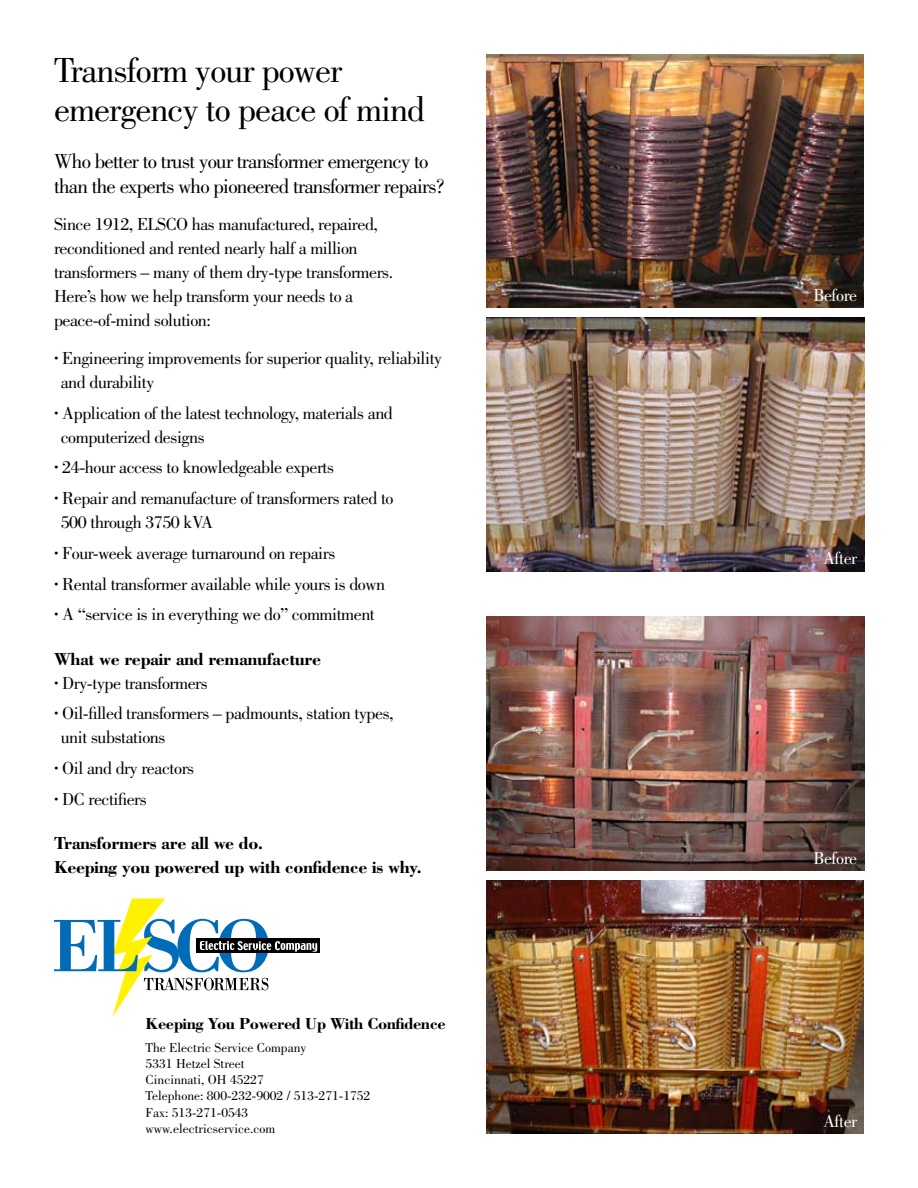
<style>
.page{position:relative;width:918px;height:1188px;background:#fff}
.page>*{position:absolute;margin:0;border:0;box-sizing:border-box;transform-origin:0 0}
.t1{font:36px/39px "Bodoni";letter-spacing:-.025em;color:#000}
.t2{font:21px/25.2px "Bodoni";letter-spacing:-.035em;color:#000}
.t3{font:18px/24px "Bodoni";letter-spacing:-.025em;color:#000}
.t4{font:700 18px/24px "Bodoni";letter-spacing:-.025em;color:#000}
.t5{font:18px "Bodoni";letter-spacing:-.025em;color:#fff}
.t6{font:700 16.5px "Bodoni";letter-spacing:-.025em;color:#000}
.t7{font:13.5px/16.2px "Bodoni";color:#000}
</style>
<div class="page">
<img style="left:486px;top:54px;width:378px;height:254px">
<img style="left:486px;top:317px;width:378px;height:254px">
<img style="left:486px;top:617px;width:378px;height:254px">
<img style="left:486px;top:880px;width:378px;height:254px">
<svg style="left:317px;top:938px;width:3px;height:15px"></svg>
<svg style="left:54px;top:899px;width:263px;height:118px"></svg>
<h1 class="t1" style="left:54px;top:50px;width:373px">Transform your power emergency to peace of mind</h1>
<p class="t2" style="left:54px;top:148px;width:393px">Who better to trust your transformer emergency to than the experts who pioneered transformer repairs?</p>
<p class="t3" style="left:54px;top:212px;width:341px">Since 1912, ELSCO has manufactured, repaired, reconditioned and rented nearly half a million transformers – many of them dry-type transformers.<br>Here’s how we help transform your needs to a peace-of-mind solution:</p>
<p class="t3" style="left:61px;top:346px;width:383px;text-indent:-7px"><sup>•</sup> Engineering improvements for superior quality, reliability and durability</p>
<p class="t3" style="left:61px;top:401px;width:334px;text-indent:-7px"><sup>•</sup> Application of the latest technology, materials and computerized designs</p>
<p class="t3" style="left:54px;top:455px;width:282px"><sup>•</sup> 24-hour access to knowledgeable experts</p>
<p class="t3" style="left:61px;top:486px;width:334px;text-indent:-7px"><sup>•</sup> Repair and remanufacture of transformers rated to<br>500 through 3750 kVA</p>
<p class="t3" style="left:54px;top:541px;width:283px"><sup>•</sup> Four-week average turnaround on repairs</p>
<p class="t3" style="left:54px;top:572px;width:333px"><sup>•</sup> Rental transformer available while yours is down</p>
<p class="t3" style="left:54px;top:602px;width:322px"><sup>•</sup> A “service is in everything we do” commitment</p>
<p class="t4" style="left:54px;top:646px;width:269px">What we repair and remanufacture</p>
<p class="t3" style="left:54px;top:671px;width:155px"><sup>•</sup> Dry-type transformers</p>
<p class="t3" style="left:61px;top:701px;width:334px;text-indent:-7px"><sup>•</sup> Oil-filled transformers – padmounts, station types, unit substations</p>
<p class="t3" style="left:54px;top:756px;width:142px"><sup>•</sup> Oil and dry reactors</p>
<p class="t3" style="left:54px;top:787px;width:94px"><sup>•</sup> DC rectifiers</p>
<p class="t4" style="left:54px;top:830px;width:370px">Transformers are all we do.<br>Keeping you powered up with confidence is why.</p>
<p class="t6" style="left:146px;top:1013px;width:302px">Keeping You Powered Up With Confidence</p>
<p class="t7" style="left:146px;top:1039px;width:226px">The Electric Service Company<br>5331 Hetzel Street<br>Cincinnati, OH 45227<br>Telephone: 800-232-9002 / 513-271-1752<br>Fax: 513-271-0543 www.electricservice.com</p>
<p class="t5" style="left:814px;top:285px;width:45px">Before</p>
<p class="t5" style="left:823px;top:548px;width:36px">After</p>
<p class="t5" style="left:814px;top:848px;width:45px">Before</p>
<p class="t5" style="left:823px;top:1111px;width:36px">After</p>
</div>
